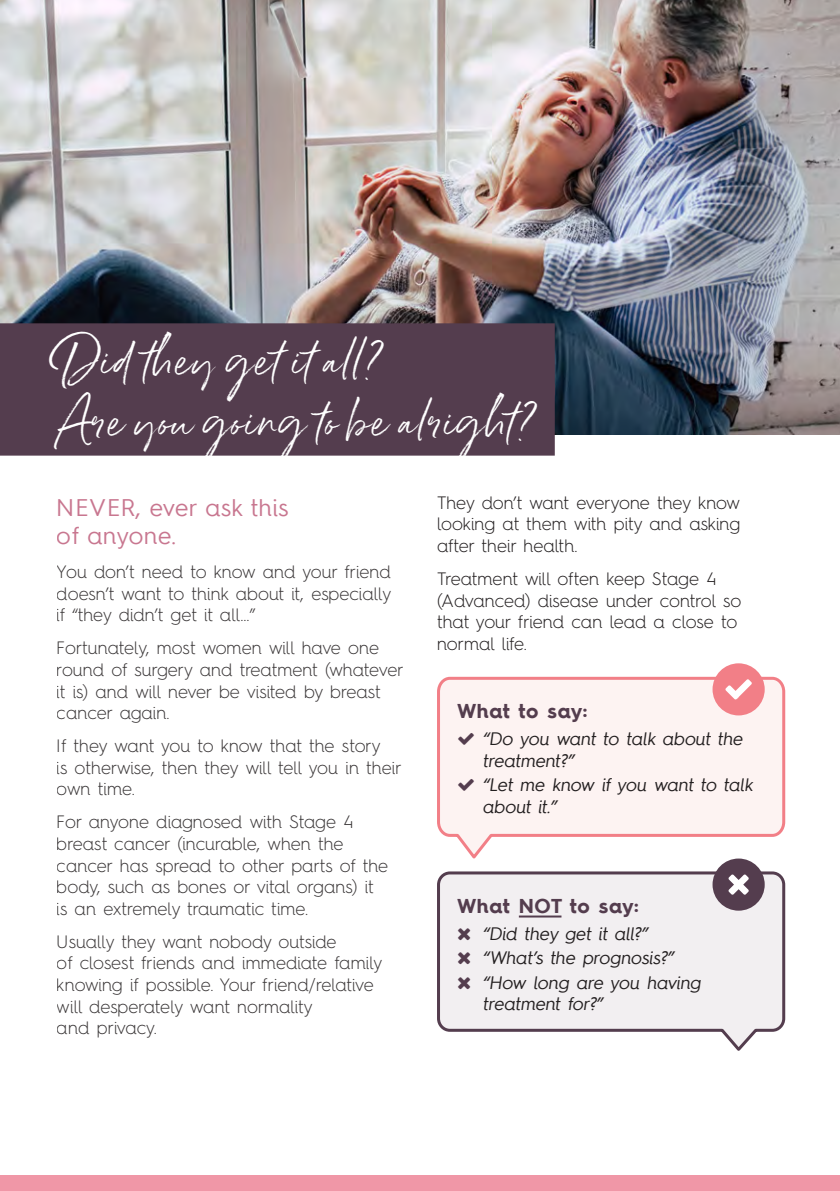
<style>
.page{position:relative;width:840px;height:1191px;background:#fff}
.page>*{position:absolute;margin:0;border:0;box-sizing:border-box;transform-origin:0 0}
.Heading_Script_on_Pu{font:40px "Belluga";letter-spacing:.03em;color:#fff}
.t1{font:24px/28.8px "Hurme Geometric Sans 4 W00";letter-spacing:.03em;color:#c26783}
.t2{font:700 20px "Hurme Geometric Sans 4 W00";letter-spacing:.025em;color:#543d4e}
.t3{font:300 18px/21.6px "Hurme Geometric Sans 4 W00";letter-spacing:-.005em;color:#231f20}
.t4{font:18px/21.6px "Hurme Geometric Sans 4 W00";color:#231f20}
</style>
<div class="page">
<div style="left:0;top:1175px;width:839px;height:16px;background:#f097a7"></div>
<img style="left:0;top:0;width:839px;height:434px">
<div style="left:0;top:323px;width:554px;height:72px;background:#543d4e"></div>
<div style="left:0;top:383px;width:554px;height:72px;background:#543d4e"></div>
<svg style="left:437px;top:675px;width:349px;height:187px"></svg>
<div style="left:712px;top:663px;width:52px;height:52px;background:#f27f87;border-radius:50%"></div>
<svg style="left:725px;top:679px;width:26px;height:20px"></svg>
<svg style="left:437px;top:870px;width:349px;height:181px"></svg>
<div style="left:712px;top:858px;width:52px;height:52px;background:#543d4e;border-radius:50%"></div>
<svg style="left:728px;top:874px;width:20px;height:20px"></svg>
<svg style="left:458px;top:733px;width:15px;height:12px"></svg>
<svg style="left:458px;top:779px;width:15px;height:12px"></svg>
<svg style="left:458px;top:928px;width:12px;height:12px"></svg>
<svg style="left:458px;top:952px;width:12px;height:12px"></svg>
<svg style="left:458px;top:977px;width:12px;height:11px"></svg>
<p class="Heading_Script_on_Pu" style="left:57px;top:337px;width:325px">Did they get it all?</p>
<p class="Heading_Script_on_Pu" style="left:57px;top:397px;width:478px">Are you going to be alright?</p>
<p class="t3" style="left:437px;top:491px;width:305px;text-align:justify">They don’t want everyone they know looking at them with pity and asking after their health.</p>
<p class="t3" style="left:437px;top:567px;width:305px">Treatment will often keep Stage 4 (Advanced) disease under control so that your friend can lead a close to normal life.</p>
<h2 class="t1" style="left:57px;top:492px;width:233px">NEVER, ever ask this of anyone.</h2>
<p class="t3" style="left:57px;top:561px;width:336px;text-align:justify">You don’t need to know and your friend doesn’t want to think about it, especially if “they didn’t get it all...”</p>
<p class="t3" style="left:57px;top:637px;width:348px">Fortunately, most women will have one round of surgery and treatment (whatever it is) and will never be visited by breast cancer again.</p>
<p class="t3" style="left:57px;top:734px;width:346px">If they want you to know that the story<br>is otherwise, then they will tell you in their own time.</p>
<p class="t3" style="left:57px;top:811px;width:333px">For anyone diagnosed with Stage 4 breast cancer (incurable, when the cancer has spread to other parts of the body, such as bones or vital organs) it is an extremely traumatic time.</p>
<p class="t3" style="left:57px;top:930px;width:327px">Usually they want nobody outside<br>of closest friends and immediate family knowing if possible. Your friend/relative will desperately want normality<br>and privacy.</p>
<p class="t2" style="left:457px;top:697px;width:132px">What to say:</p>
<p class="t4" style="left:482px;top:727px;width:264px">“Do you want to talk about the treatment?”</p>
<p class="t4" style="left:482px;top:773px;width:275px">“Let me know if you want to talk about it.”</p>
<p class="t2" style="left:457px;top:891px;width:183px">What NOT to say:</p>
<p class="t4" style="left:482px;top:922px;width:170px">“Did they get it all?”</p>
<p class="t4" style="left:482px;top:946px;width:196px">“What’s the prognosis?”</p>
<p class="t4" style="left:482px;top:971px;width:223px">“How long are you having treatment for?”</p>
</div>
